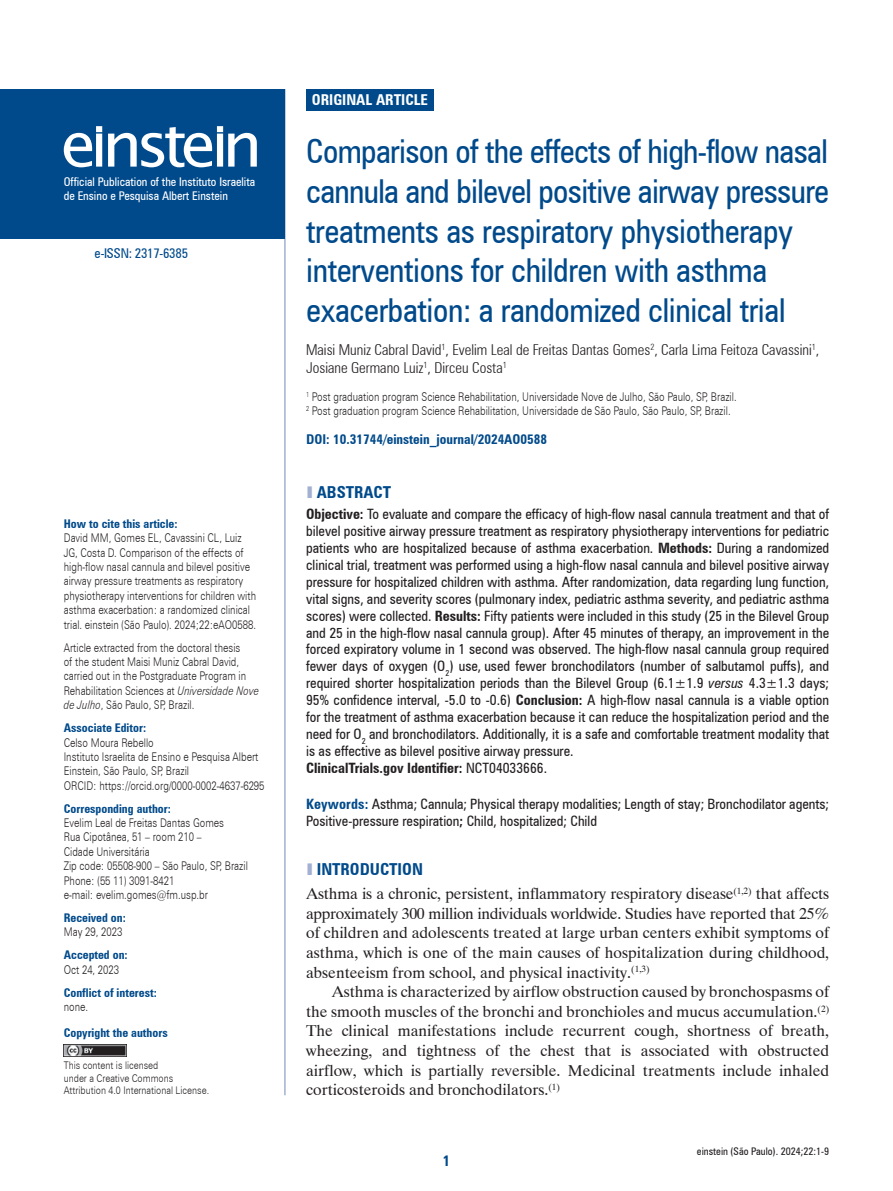
<style>
.page{position:relative;width:893px;height:1191px;background:#fff}
.page>*{position:absolute;margin:0;border:0;box-sizing:border-box;transform-origin:0 0}
.t1{font:condensed 33px/39.8px "Zurich BT";letter-spacing:-.01em;color:#004a8b}
.t2{font:700 condensed 16.5px "Zurich BT";color:#004a8b}
.t3{font:15.75px/19.6px "Dutch 801 BT";color:#231f20;text-align:justify}
.t4{font:300 condensed 15px/18.1px "Zurich BT";color:#231f20}
.t5{font:700 condensed 15px "Zurich BT";color:#fff}
.t6{font:700 condensed 15px "Zurich BT";color:#004a8b}
.t7{font:condensed 14.25px/17px "Zurich BT";color:#231f20}
.t8{font:700 condensed 13.5px "Zurich BT";color:#004a8b}
.t9{font:condensed 13.5px "Zurich BT";letter-spacing:-.02em;color:#004a8b}
.t10{font:300 12px/14.4px "Zurich BT";color:#231f20;scale:.8 1}
.t11{font:700 condensed 12px "Zurich BT";color:#004a8b}
.t12{font:condensed 12px/14.4px "Zurich BT";color:#fff}
.t13{font:300 10.5px/12.6px "Zurich BT";color:#231f20;scale:.85 1}
.t14{font:condensed 10.5px "Zurich BT";color:#231f20}
.s1{font-style:italic}
.s2{color:#a2b0d2}
.s3{font-weight:700}
.s4{font-weight:700;color:#004a8b}
</style>
<div class="page">
<img style="left:64px;top:1044px;width:63px;height:12px">
<div style="left:306px;top:89px;width:128px;height:21px;background:#004a8b"></div>
<hr style="left:284px;top:89px;width:2px;height:1006px;background:#a2b0d2">
<div style="left:0;top:89px;width:284px;height:149px;background:#004a8b"></div>
<svg style="left:108px;top:126px;width:149px;height:41px"></svg>
<svg style="left:64px;top:126px;width:38px;height:41px"></svg>
<p class="t12" style="left:64px;top:174px;width:193px">Official Publication of the Instituto Israelita de Ensino e Pesquisa Albert Einstein</p>
<p class="t9" style="left:95px;top:245px;width:95px">e-ISSN: 2317-6385</p>
<p class="t11" style="left:64px;top:516px;width:115px">How to cite this article:</p>
<p class="t10" style="left:64px;top:531px;width:242px">David MM, Gomes EL, Cavassini CL, Luiz JG, Costa D. Comparison of the effects of high-flow nasal cannula and bilevel positive airway pressure treatments as respiratory physiotherapy interventions for children with asthma exacerbation: a randomized clinical trial. einstein (São Paulo). 2024;22:eAO0588.</p>
<p class="t10" style="left:64px;top:640px;width:246px">Article extracted from the doctoral thesis<br>of the student Maisi Muniz Cabral David, carried out in the Postgraduate Program in Rehabilitation Sciences at <span class="s1">Universidade Nove de Julho</span>, São Paulo, SP, Brazil.</p>
<p class="t11" style="left:64px;top:720px;width:84px">Associate Editor:</p>
<p class="t10" style="left:64px;top:735px;width:253px">Celso Moura Rebello<br>Instituto Israelita de Ensino e Pesquisa Albert Einstein, São Paulo, SP, Brazil<br>ORCID: https://orcid.org/0000-0002-4637-6295</p>
<p class="t11" style="left:64px;top:801px;width:109px">Corresponding author:</p>
<p class="t10" style="left:64px;top:815px;width:232px">Evelim Leal de Freitas Dantas Gomes<br>Rua Cipotânea, 51 – room 210 –<br>Cidade Universitária<br>Zip code: 05508-900 – São Paulo, SP, Brazil<br>Phone: (55 11) 3091-8421<br>e-mail: evelim.gomes@fm.usp.br</p>
<p class="t11" style="left:64px;top:910px;width:64px">Received on:</p>
<p class="t10" style="left:64px;top:925px;width:75px">May 29, 2023</p>
<p class="t11" style="left:64px;top:947px;width:65px">Accepted on:</p>
<p class="t10" style="left:64px;top:962px;width:71px">Oct 24, 2023</p>
<p class="t11" style="left:64px;top:985px;width:95px">Conflict of interest:</p>
<p class="t10" style="left:64px;top:999px;width:32px">none.</p>
<p class="t11" style="left:64px;top:1025px;width:105px">Copyright the authors</p>
<p class="t13" style="left:64px;top:1058px;width:173px">This content is licensed<br>under a Creative Commons<br>Attribution 4.0 International License.</p>
<p class="t5" style="left:312px;top:91px;width:118px">ORIGINAL ARTICLE</p>
<h1 class="t1" style="left:306px;top:131px;width:524px">Comparison of the effects of high-flow nasal cannula and bilevel positive airway pressure treatments as respiratory physiotherapy interventions for children with asthma exacerbation: a randomized clinical trial</h1>
<p class="t4" style="left:306px;top:340px;width:515px">Maisi Muniz Cabral David<sup>1</sup>, Evelim Leal de Freitas Dantas Gomes<sup>2</sup>, Carla Lima Feitoza Cavassini<sup>1</sup>,<br>Josiane Germano Luiz<sup>1</sup>, Dirceu Costa<sup>1</sup></p>
<p class="t10" style="left:306px;top:389px;width:540px"><sup>1</sup> Post graduation program Science Rehabilitation, Universidade Nove de Julho, São Paulo, SP, Brazil.<br><sup>2</sup> Post graduation program Science Rehabilitation, Universidade de São Paulo, São Paulo, SP, Brazil.</p>
<p class="t8" style="left:306px;top:431px;width:243px">DOI: 10.31744/einstein_journal/2024AO0588</p>
<p class="t2" style="left:306px;top:482px;width:86px"><span class="s2">❚</span> ABSTRACT</p>
<p class="t7" style="left:306px;top:505px;width:524px"><span class="s3">Objective:</span> To evaluate and compare the efficacy of high-flow nasal cannula treatment and that of bilevel positive airway pressure treatment as respiratory physiotherapy interventions for pediatric patients who are hospitalized because of asthma exacerbation. <span class="s3">Methods:</span> During a randomized clinical trial, treatment was performed using a high-flow nasal cannula and bilevel positive airway pressure for hospitalized children with asthma. After randomization, data regarding lung function, vital signs, and severity scores (pulmonary index, pediatric asthma severity, and pediatric asthma scores) were collected. <span class="s3">Results:</span> Fifty patients were included in this study (25 in the Bilevel Group and 25 in the high-flow nasal cannula group). After 45 minutes of therapy, an improvement in the forced expiratory volume in 1 second was observed. The high-flow nasal cannula group required fewer days of oxygen (O<sub>2</sub>) use, used fewer bronchodilators (number of salbutamol puffs), and required shorter hospitalization periods than the Bilevel Group (6.1±1.9 <span class="s1">versus</span> 4.3±1.3 days; 95% confidence interval, -5.0 to -0.6) <span class="s3">Conclusion:</span> A high-flow nasal cannula is a viable option for the treatment of asthma exacerbation because it can reduce the hospitalization period and the need for O<sub>2</sub> and bronchodilators. Additionally, it is a safe and comfortable treatment modality that is as effective as bilevel positive airway pressure.<br><span class="s3">ClinicalTrials.gov Identifier:</span> NCT04033666.</p>
<p class="t7" style="left:306px;top:795px;width:524px;line-height:17.4px"><span class="s4">Keywords:</span> Asthma; Cannula; Physical therapy modalities; Length of stay; Bronchodilator agents;<br>Positive-pressure respiration<span class="s3">;</span> Child, hospitalized; Child</p>
<p class="t2" style="left:306px;top:859px;width:118px"><span class="s2">❚</span> INTRODUCTION</p>
<p class="t3" style="left:306px;top:884px;width:525px">Asthma is a chronic, persistent, inflammatory respiratory disease<sup>(1,2)</sup> that affects approximately 300 million individuals worldwide. Studies have reported that 25% of children and adolescents treated at large urban centers exhibit symptoms of asthma, which is one of the main causes of hospitalization during childhood, absenteeism from school, and physical inactivity.<sup>(1,3)</sup></p>
<p class="t3" style="left:306px;top:982px;width:525px;text-indent:26px">Asthma is characterized by airflow obstruction caused by bronchospasms of the smooth muscles of the bronchi and bronchioles and mucus accumulation.<sup>(2)<br></sup>The clinical manifestations include recurrent cough, shortness of breath, wheezing, and tightness of the chest that is associated with obstructed airflow, which is partially reversible. Medicinal treatments include inhaled corticosteroids and bronchodilators.<sup>(1)</sup></p>
<p class="t6" style="left:443px;top:1151px;width:9px">1</p>
<p class="t14" style="left:697px;top:1144px;width:134px">einstein (São Paulo). 2024;22:1-9</p>
</div>
